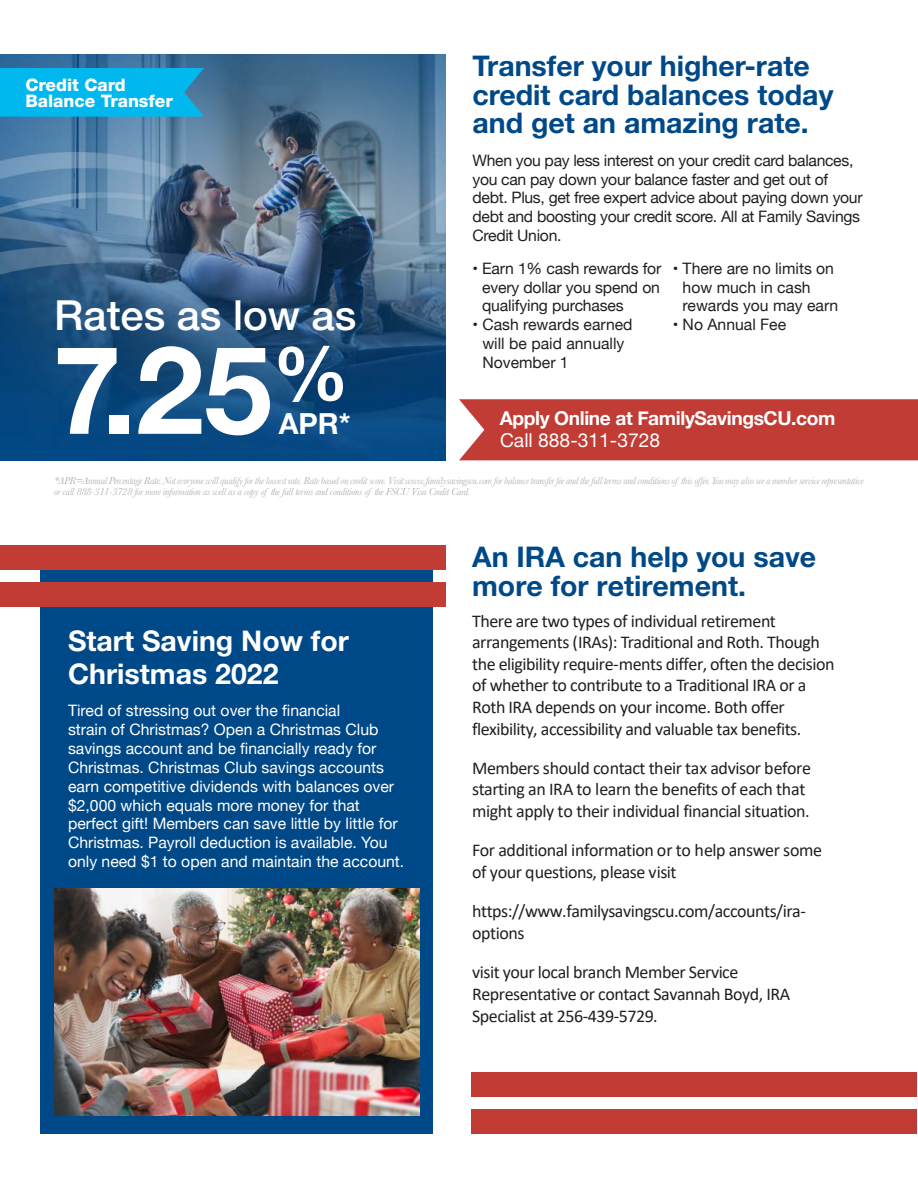
<style>
.page{position:relative;width:918px;height:1188px;background:#fff}
.page>*{position:absolute;margin:0;border:0;box-sizing:border-box;transform-origin:0 0}
.t1{font:700 122.7px "Helvetica Neue";color:#fff}
.t2{font:700 75.6px "Helvetica Neue";color:#fff}
.t3{font:500 41.55px "Helvetica Neue LT Std";color:#fff}
.t4{font:700 28.95px "Helvetica Neue";color:#fff}
.t5{font:700 28.5px/28.5px "Helvetica Neue LT";color:#004988}
.t6{font:700 28.5px/33px "Helvetica Neue LT";color:#fff}
.t7{font:700 19.2px "Helvetica Neue";letter-spacing:-.02em;color:#fff}
.t8{font:19.2px "Helvetica Neue LT";color:#fff}
.t9{font:18px/21.6px "Calibri";letter-spacing:-.025em;color:#231f20}
.t10{font:800 17.25px/16.4px "Helvetica Neue LT";color:#fff}
.t11{font:15.75px/18.9px "Helvetica Neue";color:#fff}
.t12{font:15.75px/18.9px "Helvetica Neue";letter-spacing:-.02em;color:#231f20}
.t13{font:15.75px/18.9px "Helvetica Neue";color:#231f20}
.t14{font:italic 10.5px/10.5px "Baskerville";letter-spacing:-.03em;color:#b1b4b6}
</style>
<div class="page">
<div style="left:459px;top:399px;width:459px;height:61px;background:#c13c34"></div>
<img style="left:0;top:54px;width:446px;height:406px">
<div style="left:0;top:68px;width:204px;height:49px;background:#00b8ee"></div>
<div style="left:40px;top:545px;width:392px;height:589px;background:#004988"></div>
<div style="left:0;top:582px;width:446px;height:25px;background:#c13c34"></div>
<div style="left:0;top:545px;width:446px;height:25px;background:#c13c34"></div>
<img style="left:54px;top:888px;width:365px;height:228px">
<div style="left:471px;top:1109px;width:445px;height:25px;background:#c13c34"></div>
<div style="left:471px;top:1072px;width:445px;height:25px;background:#c13c34"></div>
<p class="t10" style="left:25px;top:77px;width:149px">Credit Card<br>Balance Transfer</p>
<h3 class="t3" style="left:54px;top:290px;width:304px">Rates as low as</h3>
<h2 class="t2" style="left:273px;top:314px;width:77px">%</h2>
<h3 class="t4" style="left:279px;top:401px;width:73px">APR*</h3>
<h1 class="t1" style="left:53px;top:294px;width:221px">7.25</h1>
<h3 class="t5" style="left:472px;top:51px;width:362px">Transfer your higher-rate credit card balances today and get an amazing rate.</h3>
<p class="t12" style="left:472px;top:152px;width:392px">When you pay less interest on your credit card balances, you can pay down your balance faster and get out of debt. Plus, get free expert advice about paying down your debt and boosting your credit score. All at Family Savings Credit Union.</p>
<p class="t12" style="left:482px;top:260px;width:181px;text-align:justify;text-indent:-10px">• Earn 1% cash rewards for every dollar you spend on qualifying purchases</p>
<p class="t13" style="left:482px;top:316px;width:152px;text-indent:-10px">• Cash rewards earned will be paid annually<br>November 1</p>
<p class="t13" style="left:683px;top:260px;width:157px;text-indent:-10px">• There are no limits on how much in cash rewards you may earn</p>
<p class="t13" style="left:673px;top:316px;width:115px">• No Annual Fee</p>
<p class="t7" style="left:500px;top:403px;width:337px">Apply Online at FamilySavingsCU.com</p>
<p class="t8" style="left:500px;top:429px;width:162px">Call 888-311-3728</p>
<p class="t14" style="left:54px;top:476px;width:812px">*APR=Annual Percentage Rate. Not everyone will qualify for the lowest rate. Rate based on credit score. Visit www.familysavingscu.com for balance transfer fee and the full terms and conditions of this offer. You may also see a member service representative or call 888-311-3728 for more information as well as a copy of the full terms and conditions of the FSCU Visa Credit Card.</p>
<h3 class="t6" style="left:68px;top:623px;width:282px">Start Saving Now for<br>Christmas 2022</h3>
<p class="t11" style="left:68px;top:702px;width:338px">Tired of stressing out over the financial<br>strain of Christmas? Open a Christmas Club savings account and be financially ready for Christmas. Christmas Club savings accounts earn competitive dividends with balances over $2,000 which equals more money for that perfect gift! Members can save little by little for Christmas. Payroll deduction is available. You only need $1 to open and maintain the account.</p>
<h3 class="t5" style="left:472px;top:542px;width:346px">An IRA can help you save more for retirement.</h3>
<p class="t9" style="left:472px;top:609px;width:364px">There are two types of individual retirement arrangements (IRAs): Traditional and Roth. Though the eligibility require-ments differ, often the decision of whether to contribute to a Traditional IRA or a Roth IRA depends on your income. Both offer flexibility, accessibility and valuable tax benefits.</p>
<p class="t9" style="left:472px;top:757px;width:340px">Members should contact their tax advisor before starting an IRA to learn the benefits of each that might apply to their individual financial situation.</p>
<p class="t9" style="left:472px;top:839px;width:351px">For additional information or to help answer some of your questions, please visit</p>
<p class="t9" style="left:472px;top:900px;width:335px">https://www.familysavingscu.com/accounts/ira&shy;options</p>
<p class="t9" style="left:472px;top:961px;width:320px">visit your local branch Member Service<br>Representative or contact Savannah Boyd, IRA<br>Specialist at 256-439-5729.</p>
</div>
